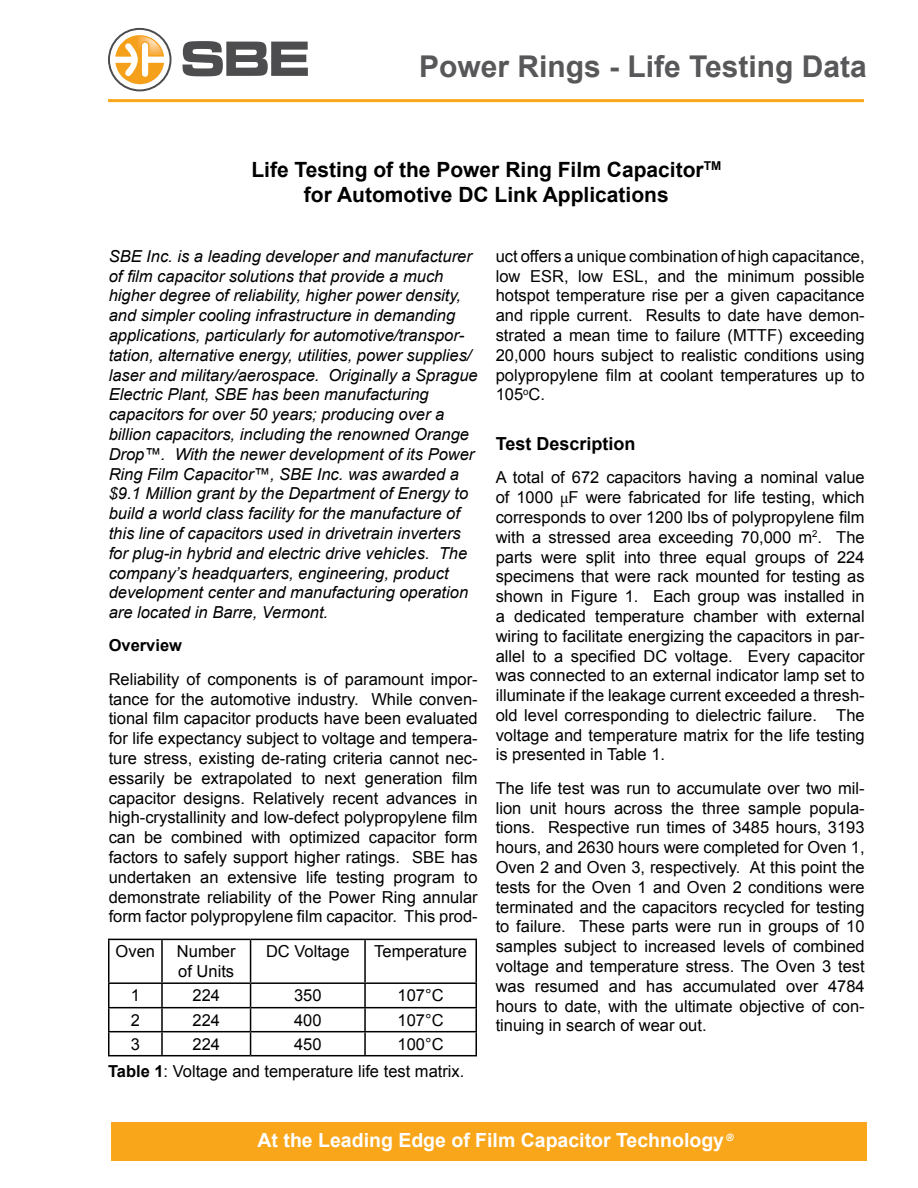
<style>
.page{position:relative;width:918px;height:1188px;background:#fff}
.page>*{position:absolute;margin:0;border:0;box-sizing:border-box;transform-origin:0 0}
.t1{font:700 30px "Arial";color:#58585a}
.t2{font:700 21px/25.2px "Arial";color:#000;text-align:center}
.t3{font:700 19.5px "Arial";color:#fff}
.t4{font:700 18px "Arial";color:#000}
.t5{font:16.5px/19.8px "Arial";color:#000;text-align:justify}
.t6{font:italic 16.5px/19.8px "Arial";color:#000}
.t7{font:700 16.5px "Arial";color:#000}
.s1{font-weight:700}
.s2{font-family:"Minion Pro"}
.s3{font-family:"Calibri";font-weight:400;font-style:italic}
</style>
<div class="page">
<hr style="left:108px;top:99px;width:756px;height:3px;background:#faa61a">
<div style="left:111px;top:1123px;width:756px;height:38px;background:#faa61a"></div>
<svg style="left:183px;top:41px;width:125px;height:35px"></svg>
<svg style="left:108px;top:28px;width:64px;height:63px"></svg>
<hr style="left:108px;top:939px;width:54px;height:1px;background:#000">
<hr style="left:108px;top:940px;width:2px;height:42px;background:#000">
<hr style="left:162px;top:939px;width:89px;height:1px;background:#000">
<hr style="left:161px;top:940px;width:2px;height:42px;background:#000">
<hr style="left:251px;top:939px;width:114px;height:1px;background:#000">
<hr style="left:250px;top:940px;width:1px;height:42px;background:#000">
<hr style="left:365px;top:939px;width:112px;height:1px;background:#000">
<hr style="left:364px;top:940px;width:2px;height:42px;background:#000">
<hr style="left:476px;top:940px;width:1px;height:42px;background:#000">
<hr style="left:108px;top:982px;width:54px;height:2px;background:#000">
<hr style="left:108px;top:984px;width:2px;height:23px;background:#000">
<hr style="left:162px;top:982px;width:89px;height:2px;background:#000">
<hr style="left:161px;top:984px;width:2px;height:23px;background:#000">
<hr style="left:251px;top:982px;width:114px;height:2px;background:#000">
<hr style="left:365px;top:982px;width:112px;height:2px;background:#000">
<hr style="left:364px;top:984px;width:2px;height:23px;background:#000">
<hr style="left:108px;top:1007px;width:54px;height:1px;background:#000">
<hr style="left:108px;top:1008px;width:2px;height:23px;background:#000">
<hr style="left:162px;top:1007px;width:89px;height:1px;background:#000">
<hr style="left:161px;top:1008px;width:2px;height:23px;background:#000">
<hr style="left:251px;top:1007px;width:114px;height:1px;background:#000">
<hr style="left:365px;top:1007px;width:112px;height:1px;background:#000">
<hr style="left:364px;top:1008px;width:2px;height:23px;background:#000">
<hr style="left:108px;top:1031px;width:54px;height:1px;background:#000">
<hr style="left:108px;top:1032px;width:2px;height:23px;background:#000">
<hr style="left:162px;top:1031px;width:89px;height:1px;background:#000">
<hr style="left:161px;top:1032px;width:2px;height:23px;background:#000">
<hr style="left:251px;top:1031px;width:114px;height:1px;background:#000">
<svg style="left:250px;top:984px;width:1px;height:71px"></svg>
<hr style="left:365px;top:1031px;width:112px;height:1px;background:#000">
<hr style="left:364px;top:1032px;width:2px;height:23px;background:#000">
<svg style="left:476px;top:984px;width:1px;height:71px"></svg>
<hr style="left:108px;top:1055px;width:54px;height:1px;background:#000">
<hr style="left:162px;top:1055px;width:89px;height:1px;background:#000">
<hr style="left:251px;top:1055px;width:114px;height:1px;background:#000">
<hr style="left:365px;top:1055px;width:112px;height:1px;background:#000">
<h1 class="t1" style="left:419px;top:46px;width:449px">Power Rings - Life Testing Data</h1>
<p class="t2" style="left:251px;top:158px;width:471px">Life Testing of the Power Ring Film Capacitor<sup>TM </sup>for Automotive DC Link Applications</p>
<p class="t6" style="left:109px;top:246px;width:370px">SBE Inc. is a leading developer and manufacturer of film capacitor solutions that provide a much higher degree of reliability, higher power density, and simpler cooling infrastructure in demanding applications, particularly for automotive/transpor&shy;tation, alternative energy, utilities, power supplies/ laser and military/aerospace. Originally a Sprague Electric Plant, SBE has been manufacturing capacitors for over 50 years; producing over a billion capacitors, including the renowned Orange Drop™. With the newer development of its Power Ring Film Capacitor™, SBE Inc. was awarded a $9.1 Million grant by the Department of Energy to build a world class facility for the manufacture of this line of capacitors used in drivetrain inverters for plug-in hybrid and electric drive vehicles. The company’s headquarters, engineering, product development center and manufacturing operation are located in Barre, Vermont.</p>
<p class="t7" style="left:109px;top:635px;width:75px">Overview</p>
<p class="t5" style="left:109px;top:669px;width:371px">Reliability of components is of paramount impor&shy;tance for the automotive industry. While conven&shy;tional film capacitor products have been evaluated for life expectancy subject to voltage and tempera&shy;ture stress, existing de-rating criteria cannot nec&shy;essarily be extrapolated to next generation film capacitor designs. Relatively recent advances in high-crystallinity and low-defect polypropylene film can be combined with optimized capacitor form factors to safely support higher ratings. SBE has undertaken an extensive life testing program to demonstrate reliability of the Power Ring annular form factor polypropylene film capacitor. This prod-</p>
<p class="t5" style="left:116px;top:942px;width:41px">Oven</p>
<p class="t5" style="left:177px;top:942px;width:60px">Number of Units</p>
<p class="t5" style="left:266px;top:942px;width:85px">DC Voltage</p>
<p class="t5" style="left:374px;top:942px;width:94px">Temperature</p>
<p class="t5" style="left:131px;top:986px;width:11px">1</p>
<p class="t5" style="left:193px;top:986px;width:29px">224</p>
<p class="t5" style="left:294px;top:986px;width:29px">350</p>
<p class="t5" style="left:398px;top:986px;width:48px">107°C</p>
<p class="t5" style="left:131px;top:1010px;width:11px">2</p>
<p class="t5" style="left:193px;top:1010px;width:29px">224</p>
<p class="t5" style="left:294px;top:1010px;width:29px">400</p>
<p class="t5" style="left:398px;top:1010px;width:48px">107°C</p>
<p class="t5" style="left:131px;top:1034px;width:11px">3</p>
<p class="t5" style="left:193px;top:1034px;width:29px">224</p>
<p class="t5" style="left:294px;top:1034px;width:29px">450</p>
<p class="t5" style="left:108px;top:1030px;width:358px;line-height:27.3px;text-indent:290px">100°C<br><span class="s1">Table 1</span>: Voltage and temperature life test matrix.</p>
<p class="t5" style="left:496px;top:246px;width:371px">uct offers a unique combination of high capacitance, low ESR, low ESL, and the minimum possible hotspot temperature rise per a given capacitance and ripple current. Results to date have demon&shy;strated a mean time to failure (MTTF) exceeding 20,000 hours subject to realistic conditions using polypropylene film at coolant temperatures up to 105<sup>o</sup>C.</p>
<p class="t4" style="left:496px;top:432px;width:141px">Test Description</p>
<p class="t5" style="left:496px;top:468px;width:371px">A total of 672 capacitors having a nominal value of 1000 <span class="s2">μ</span>F were fabricated for life testing, which corresponds to over 1200 lbs of polypropylene film with a stressed area exceeding 70,000 m<sup>2</sup>. The parts were split into three equal groups of 224 specimens that were rack mounted for testing as shown in Figure 1. Each group was installed in a dedicated temperature chamber with external wiring to facilitate energizing the capacitors in par&shy;allel to a specified DC voltage. Every capacitor was connected to an external indicator lamp set to illuminate if the leakage current exceeded a thresh&shy;old level corresponding to dielectric failure. The voltage and temperature matrix for the life testing is presented in Table 1.</p>
<p class="t5" style="left:496px;top:778px;width:371px">The life test was run to accumulate over two mil&shy;lion unit hours across the three sample popula&shy;tions. Respective run times of 3485 hours, 3193 hours, and 2630 hours were completed for Oven 1, Oven 2 and Oven 3, respectively. At this point the tests for the Oven 1 and Oven 2 conditions were terminated and the capacitors recycled for testing to failure. These parts were run in groups of 10 samples subject to increased levels of combined voltage and temperature stress. The Oven 3 test was resumed and has accumulated over 4784 hours to date, with the ultimate objective of con&shy;tinuing in search of wear out.</p>
<p class="t3" style="left:258px;top:1127px;width:478px">At the Leading Edge of Film Capacitor Technology<span class="s3">®</span></p>
</div>
